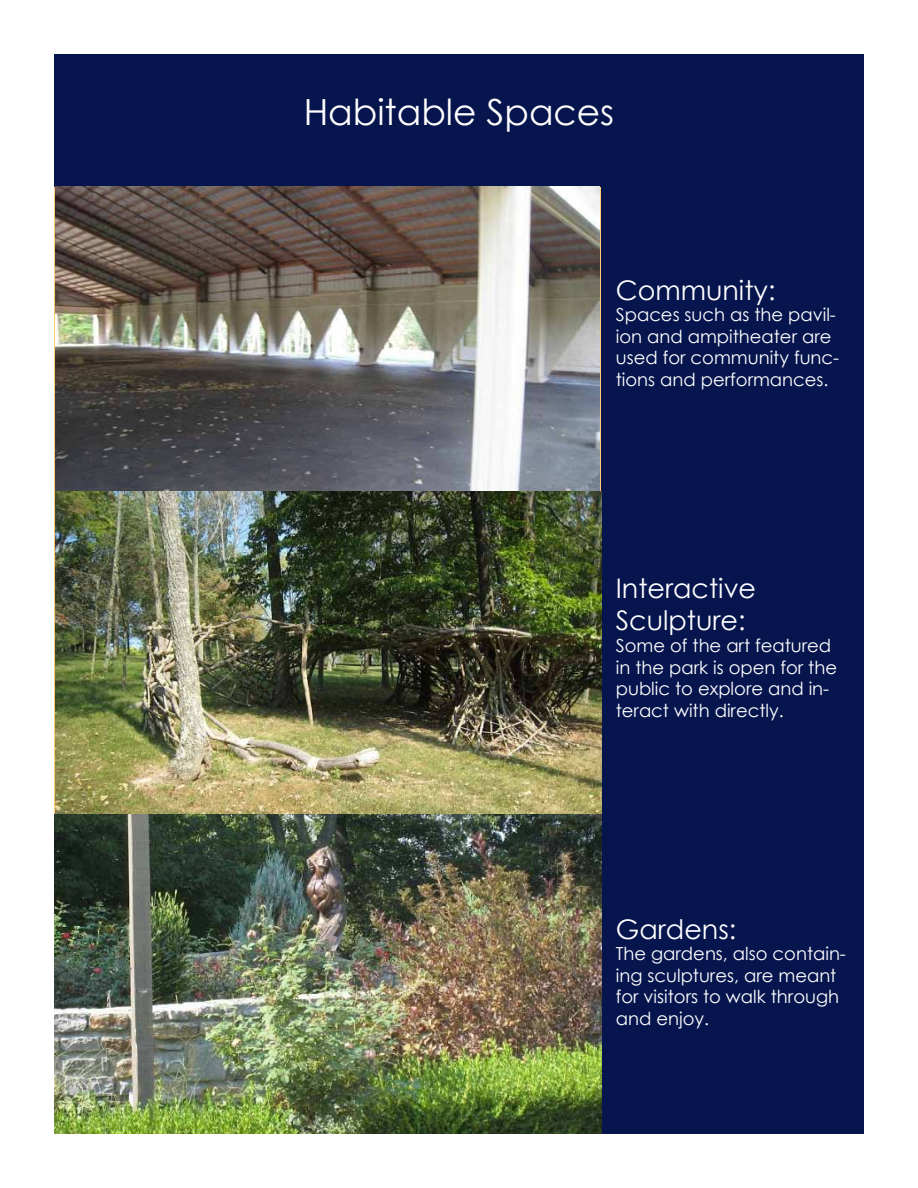
<style>
.page{position:relative;width:918px;height:1188px;background:#fff}
.page>*{position:absolute;margin:0;border:0;box-sizing:border-box;transform-origin:0 0}
.t1{font:36px "Century Gothic";color:#fff}
.t2{font:27px/32.4px "Century Gothic";color:#fff}
.t3{font:18px/21.6px "Century Gothic";color:#fff}
</style>
<div class="page">
<div style="left:54px;top:54px;width:810px;height:132px;background:#07154e"></div>
<img style="left:56px;top:186px;width:543px;height:305px">
<div style="left:602px;top:54px;width:262px;height:1080px;background:#07154e"></div>
<img style="left:56px;top:491px;width:546px;height:323px">
<img style="left:54px;top:814px;width:548px;height:320px">
<h1 class="t1" style="left:304px;top:86px;width:312px">Habitable Spaces</h1>
<h2 class="t2" style="left:616px;top:273px;width:161px">Community:</h2>
<p class="t3" style="left:616px;top:304px;width:225px">Spaces such as the pavil&shy;ion and ampitheater are used for community func&shy;tions and performances.</p>
<h2 class="t2" style="left:616px;top:572px;width:142px">Interactive<br>Sculpture:</h2>
<p class="t3" style="left:616px;top:634px;width:223px">Some of the art featured in the park is open for the public to explore and in&shy;teract with directly.</p>
<h2 class="t2" style="left:616px;top:912px;width:122px">Gardens:</h2>
<p class="t3" style="left:616px;top:943px;width:232px">The gardens, also contain&shy;ing sculptures, are meant for visitors to walk through and enjoy.</p>
</div>
